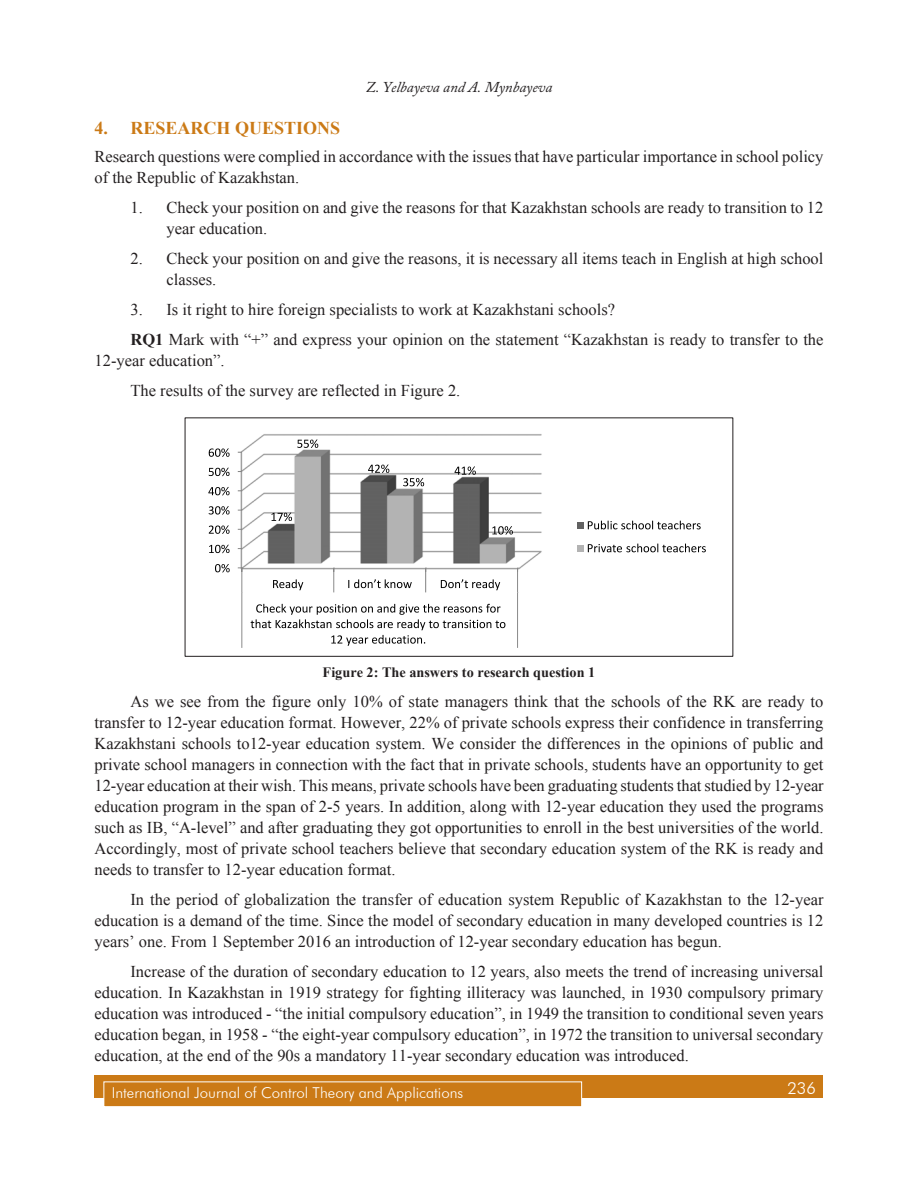
<style>
.page{position:relative;width:918px;height:1188px;background:#fff}
.page>*{position:absolute;margin:0;border:0;box-sizing:border-box;transform-origin:0 0}
.Subhead_1{font:700 18px "Times New Roman";color:#cb7a16}
.Body_text{font:16.5px/21px "Times New Roman";color:#231f20;text-align:justify}
.Listing{font:16.5px/21px "Times New Roman";color:#231f20}
.t1{font:300 16.5px "Futura BT";color:#fff}
.t2{font:300 15px "Futura BT";color:#fff}
.t3{font:italic 15px "Adobe Caslon Pro";color:#231f20}
.t4{font:700 14.25px "Times New Roman";color:#231f20}
.s1{font-weight:700}
</style>
<div class="page">
<div style="left:94px;top:1076px;width:730px;height:22px;background:#cb7a16"></div>
<div style="left:104px;top:1082px;width:478px;height:25px;background:#cb7a16"></div>
<div style="left:104px;top:1082px;width:478px;height:25px;border:1px solid #fff"></div>
<div style="left:185px;top:417px;width:548px;height:240px;border:1px solid #231f20"></div>
<img style="left:239px;top:434px;width:303px;height:136px">
<svg style="left:215px;top:564px;width:15px;height:8px"></svg>
<svg style="left:209px;top:545px;width:21px;height:8px"></svg>
<svg style="left:209px;top:525px;width:21px;height:9px"></svg>
<svg style="left:209px;top:506px;width:21px;height:9px"></svg>
<svg style="left:208px;top:487px;width:22px;height:8px"></svg>
<svg style="left:209px;top:468px;width:21px;height:8px"></svg>
<svg style="left:209px;top:448px;width:21px;height:9px"></svg>
<svg style="left:238px;top:567px;width:4px;height:25px"></svg>
<svg style="left:333px;top:568px;width:1px;height:24px"></svg>
<svg style="left:425px;top:568px;width:1px;height:24px"></svg>
<svg style="left:517px;top:568px;width:1px;height:24px"></svg>
<hr style="left:241px;top:592px;width:1px;height:56px;background:#878787">
<hr style="left:517px;top:592px;width:1px;height:56px;background:#878787">
<svg style="left:273px;top:579px;width:30px;height:11px"></svg>
<svg style="left:348px;top:579px;width:64px;height:9px"></svg>
<svg style="left:441px;top:579px;width:59px;height:11px"></svg>
<svg style="left:251px;top:604px;width:254px;height:42px"></svg>
<svg style="left:272px;top:513px;width:20px;height:8px"></svg>
<svg style="left:368px;top:464px;width:21px;height:9px"></svg>
<svg style="left:455px;top:466px;width:21px;height:9px"></svg>
<svg style="left:297px;top:439px;width:21px;height:9px"></svg>
<svg style="left:403px;top:478px;width:21px;height:8px"></svg>
<svg style="left:492px;top:526px;width:21px;height:9px"></svg>
<div style="left:577px;top:522px;width:7px;height:7px;background:#616161"></div>
<svg style="left:588px;top:521px;width:113px;height:8px"></svg>
<div style="left:577px;top:545px;width:7px;height:7px;background:#b3b3b3"></div>
<svg style="left:588px;top:544px;width:118px;height:8px"></svg>
<p class="t3" style="left:366px;top:78px;width:188px">Z. Yelbayeva and A. Mynbayeva</p>
<p class="Subhead_1" style="left:94px;top:115px;width:247px">4. RESEARCH QUESTIONS</p>
<p class="Body_text" style="left:94px;top:146px;width:731px">Research questions were complied in accordance with the issues that have particular importance in school policy of the Republic of Kazakhstan.</p>
<p class="Listing" style="left:166px;top:197px;width:658px;text-indent:-36px">1. Check your position on and give the reasons for that Kazakhstan schools are ready to transition to 12 year education.</p>
<p class="Listing" style="left:166px;top:248px;width:658px;text-indent:-36px">2. Check your position on and give the reasons, it is necessary all items teach in English at high school classes.</p>
<p class="Listing" style="left:130px;top:299px;width:486px">3. Is it right to hire foreign specialists to work at Kazakhstani schools?</p>
<p class="Body_text" style="left:94px;top:329px;width:731px;text-indent:36px"><span class="s1">RQ1</span> Mark with “+” and express your opinion on the statement “Kazakhstan is ready to transfer to the<br>12-year education”.</p>
<p class="Body_text" style="left:130px;top:380px;width:331px">The results of the survey are reflected in Figure 2.</p>
<p class="t4" style="left:323px;top:663px;width:274px">Figure 2: The answers to research question 1</p>
<p class="Body_text" style="left:94px;top:691px;width:731px;text-indent:36px">As we see from the figure only 10% of state managers think that the schools of the RK are ready to transfer to 12-year education format. However, 22% of private schools express their confidence in transferring Kazakhstani schools to12-year education system. We consider the differences in the opinions of public and private school managers in connection with the fact that in private schools, students have an opportunity to get 12-year education at their wish. This means, private schools have been graduating students that studied by 12-year education program in the span of 2-5 years. In addition, along with 12-year education they used the programs such as IB, “A-level” and after graduating they got opportunities to enroll in the best universities of the world.<br>Accordingly, most of private school teachers believe that secondary education system of the RK is ready and needs to transfer to 12-year education format.</p>
<p class="Body_text" style="left:94px;top:889px;width:731px;text-indent:36px">In the period of globalization the transfer of education system Republic of Kazakhstan to the 12-year education is a demand of the time. Since the model of secondary education in many developed countries is 12 years’ one. From 1 September 2016 an introduction of 12-year secondary education has begun.</p>
<p class="Body_text" style="left:94px;top:961px;width:731px;text-indent:36px">Increase of the duration of secondary education to 12 years, also meets the trend of increasing universal education. In Kazakhstan in 1919 strategy for fighting illiteracy was launched, in 1930 compulsory primary education was introduced - “the initial compulsory education”, in 1949 the transition to conditional seven years education began, in 1958 - “the eight-year compulsory education”, in 1972 the transition to universal secondary education, at the end of the 90s a mandatory 11-year secondary education was introduced.</p>
<p class="t2" style="left:112px;top:1084px;width:353px">International Journal of Control Theory and Applications</p>
<p class="t1" style="left:787px;top:1078px;width:30px">236</p>
</div>
